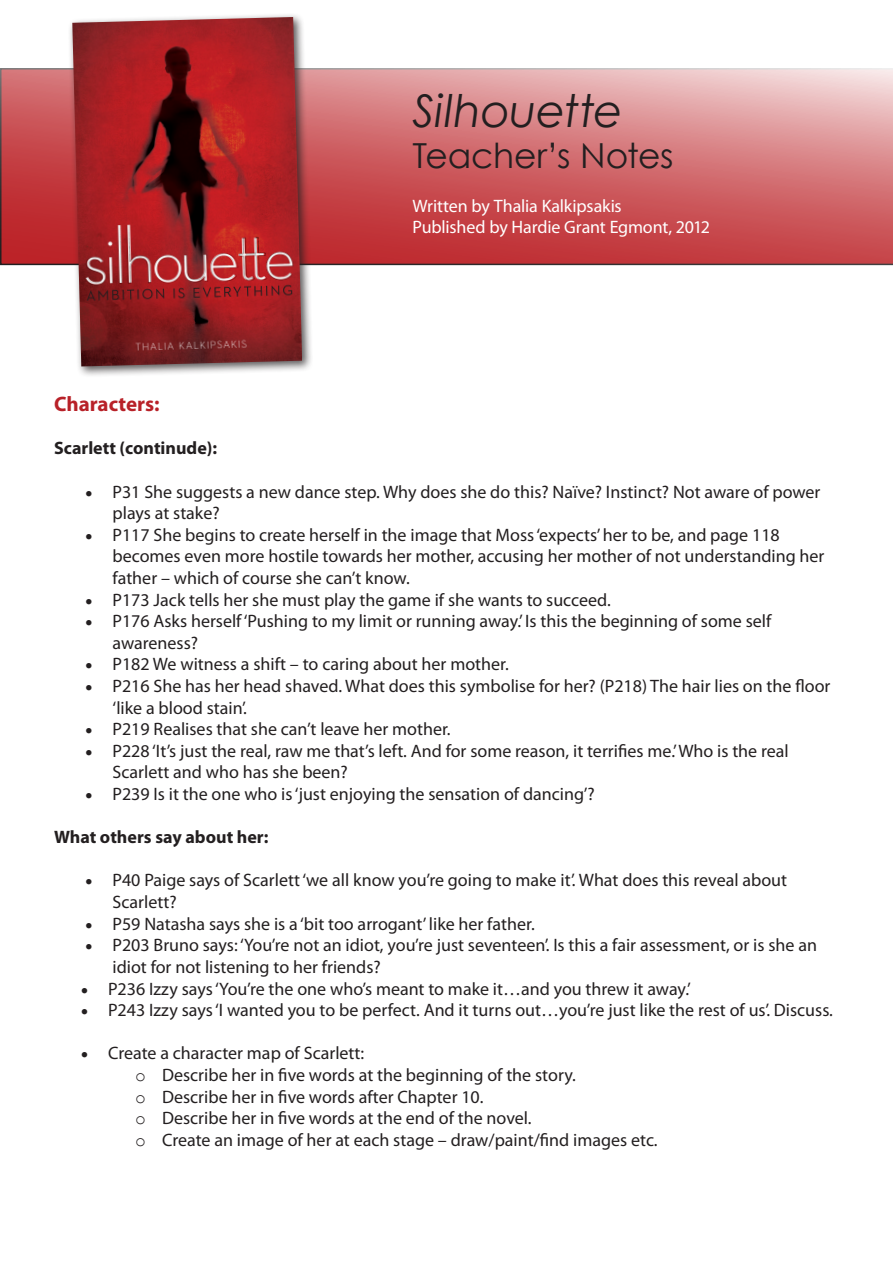
<style>
.page{position:relative;width:893px;height:1263px;background:#fff}
.page>*{position:absolute;margin:0;border:0;box-sizing:border-box;transform-origin:0 0}
.t1{font:italic 45px "Century Gothic";letter-spacing:-.005em;color:#231f20}
.t2{font:34.5px "Century Gothic";letter-spacing:-.01em;color:#231f20}
.t3{font:700 21px "Myriad Pro";color:#b82128}
.t4{font:18px/21.6px "Myriad Pro";color:#231f20}
.t5{font:18px "Myriad Pro";letter-spacing:-.01em;color:#fff}
.t6{font:700 18px "Myriad Pro";color:#231f20}
.s1{font-family:"Courier New"}
</style>
<div class="page">
<svg style="left:0;top:68px;width:893px;height:197px;background:#d06b6e"></svg>
<div style="left:68px;top:12px;width:245px;height:365px;background:#231f20;opacity:.75"></div>
<img style="left:72px;top:17px;width:230px;height:349px">
<p class="t1" style="left:412px;top:79px;width:212px">Silhouette</p>
<p class="t2" style="left:412px;top:132px;width:263px">Teacher’s Notes</p>
<p class="t5" style="left:412px;top:194px;width:211px">Written by Thalia Kalkipsakis</p>
<p class="t5" style="left:412px;top:216px;width:299px">Published by Hardie Grant Egmont, 2012</p>
<p class="t3" style="left:54px;top:390px;width:107px">Characters:</p>
<p class="t6" style="left:54px;top:437px;width:165px">Scarlett (continude):</p>
<p class="t4" style="left:112px;top:480px;width:709px;text-indent:-27px">• P31 She suggests a new dance step. Why does she do this? Naïve? Instinct? Not aware of power plays at stake?</p>
<p class="t4" style="left:112px;top:524px;width:713px;text-indent:-27px">• P117 She begins to create herself in the image that Moss ‘expects’ her to be, and page 118 becomes even more hostile towards her mother, accusing her mother of not understanding her father – which of course she can’t know.</p>
<p class="t4" style="left:86px;top:588px;width:527px">• P173 Jack tells her she must play the game if she wants to succeed.</p>
<p class="t4" style="left:112px;top:610px;width:660px;text-indent:-27px">• P176 Asks herself ‘Pushing to my limit or running away.’ Is this the beginning of some self awareness?</p>
<p class="t4" style="left:86px;top:653px;width:425px">• P182 We witness a shift – to caring about her mother.</p>
<p class="t4" style="left:112px;top:675px;width:719px;text-indent:-27px">• P216 She has her head shaved. What does this symbolise for her? (P218) The hair lies on the floor ‘like a blood stain’.</p>
<p class="t4" style="left:86px;top:718px;width:367px">• P219 Realises that she can’t leave her mother.</p>
<p class="t4" style="left:112px;top:740px;width:678px;text-indent:-27px">• P228 ‘It’s just the real, raw me that’s left. And for some reason, it terrifies me.’ Who is the real<br>Scarlett and who has she been?</p>
<p class="t4" style="left:86px;top:783px;width:511px">• P239 Is it the one who is ‘just enjoying the sensation of dancing’?</p>
<p class="t6" style="left:54px;top:825px;width:216px">What others say about her:</p>
<p class="t4" style="left:112px;top:869px;width:676px;text-indent:-27px">• P40 Paige says of Scarlett ‘we all know you’re going to make it’. What does this reveal about<br>Scarlett?</p>
<p class="t4" style="left:86px;top:912px;width:451px">• P59 Natasha says she is a ‘bit too arrogant’ like her father.</p>
<p class="t4" style="left:112px;top:934px;width:706px;text-indent:-27px">• P203 Bruno says: ‘You’re not an idiot, you’re just seventeen’. Is this a fair assessment, or is she an idiot for not listening to her friends?</p>
<p class="t4" style="left:81px;top:977px;width:611px">• P236 Izzy says ‘You’re the one who’s meant to make it…and you threw it away.’</p>
<p class="t4" style="left:81px;top:999px;width:753px">• P243 Izzy says ‘I wanted you to be perfect. And it turns out…you’re just like the rest of us’. Discuss.</p>
<p class="t4" style="left:81px;top:1042px;width:285px">• Create a character map of Scarlett:</p>
<p class="t4" style="left:135px;top:1064px;width:442px"><span class="s1">o</span> Describe her in five words at the beginning of the story.</p>
<p class="t4" style="left:135px;top:1085px;width:350px"><span class="s1">o</span> Describe her in five words after Chapter 10.</p>
<p class="t4" style="left:135px;top:1107px;width:398px"><span class="s1">o</span> Describe her in five words at the end of the novel.</p>
<p class="t4" style="left:135px;top:1128px;width:524px"><span class="s1">o</span> Create an image of her at each stage – draw/paint/find images etc.</p>
</div>
